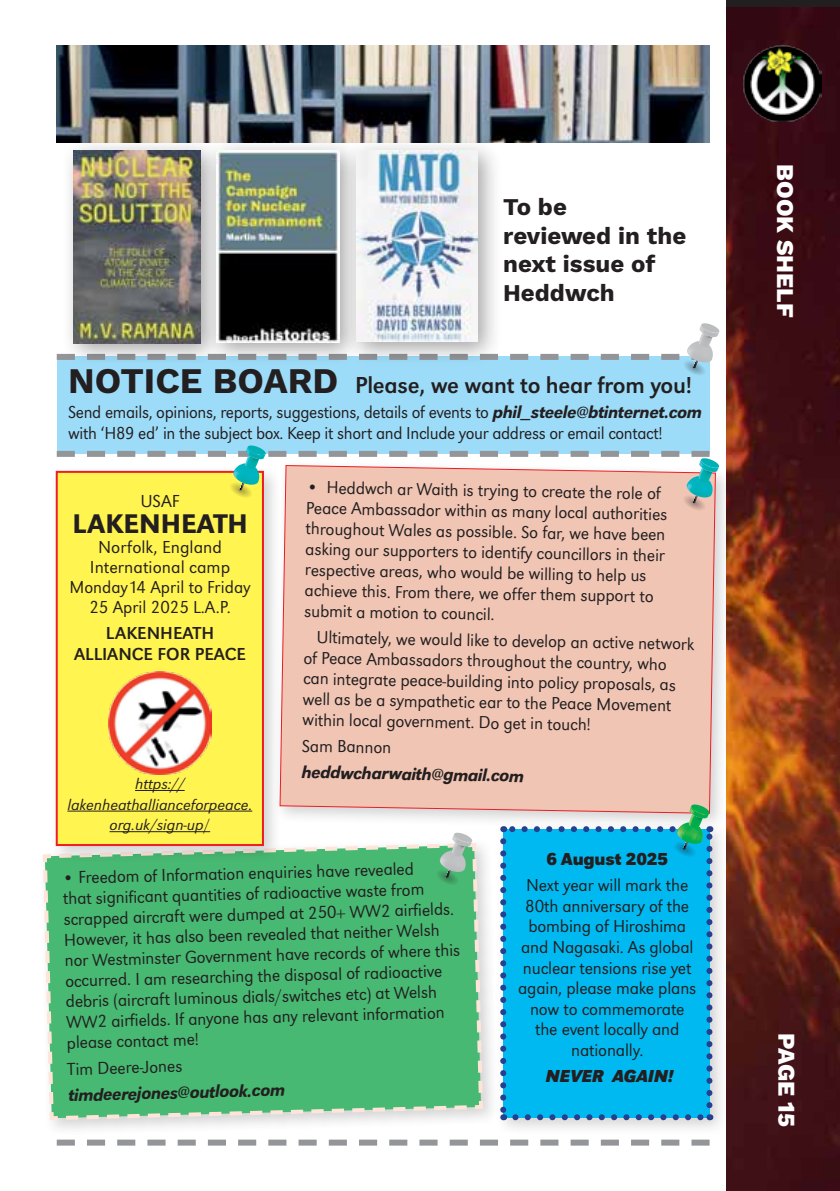
<style>
.page{position:relative;width:840px;height:1191px;background:#fff}
.page>*{position:absolute;margin:0;border:0;box-sizing:border-box;transform-origin:0 0}
.t1{font:500 28px "URW Grotesk T";color:#231f20}
.t2{font:24px "URW Grotesk T";letter-spacing:-.01em;color:#231f20}
.t3{font:700 24px/28.8px "Work Sans";color:#231f20}
.t4{font:800 24px "Work Sans";color:#fff}
.t5{font:18px/20.6px "URW Grotesk T Ligh";letter-spacing:-.01em;color:#231f20}
.t6{font:18px/20.6px "URW Grotesk T Ligh";letter-spacing:-.01em;color:#231f20;scale:.96 1}
.t7{font:italic 500 18px "URW Grotesk T";color:#231f20;scale:.96 1}
.t8{font:18px/20.6px "URW Grotesk T";color:#231f20;text-align:center}
.t9{font:700 18px "URW Grotesk T";letter-spacing:-.01em;color:#231f20}
.t10{font:italic 700 18px "URW Grotesk T";letter-spacing:-.01em;color:#231f20}
.t11{font:16px/20.6px "URW Grotesk T Ligh Ital";color:#231f20;text-align:center}
.s1{font-family:"Work Sans";font-weight:700;font-size:36px}
.s2{font-family:"URW Grotesk T";font-weight:500;font-style:italic}
.s3{font-family:"URW Grotesk T Ligh"}
</style>
<div class="page">
<img style="left:726px;top:7px;width:113px;height:1184px">
<img style="left:743px;top:45px;width:77px;height:76px">
<div style="left:57px;top:356px;width:652px;height:97px;background:#9ddcf9"></div>
<svg style="left:57px;top:1139px;width:652px;height:6px"></svg>
<div style="left:273px;top:459px;width:460px;height:372px;background:#231f20;opacity:.2"></div>
<div style="left:281px;top:514px;width:435px;height:300px;background:#f0c5b4"></div>
<div style="left:36px;top:836px;width:464px;height:301px;background:#231f20;opacity:.2"></div>
<div style="left:494px;top:820px;width:235px;height:317px;background:#231f20;opacity:.2"></div>
<div style="left:49px;top:464px;width:232px;height:399px;background:#231f20;opacity:.2"></div>
<div style="left:56px;top:471px;width:208px;height:375px;background:#fff450;border:2px solid #ed1d24"></div>
<img style="left:109px;top:671px;width:103px;height:103px">
<hr style="left:135px;top:790px;width:49px;height:1px;background:#231f20">
<hr style="left:67px;top:810px;width:185px;height:1px;background:#231f20">
<hr style="left:109px;top:831px;width:101px;height:1px;background:#231f20">
<img style="left:57px;top:45px;width:652px;height:98px">
<div style="left:60px;top:137px;width:165px;height:231px;background:#231f20;opacity:.4"></div>
<img style="left:74px;top:151px;width:126px;height:172px">
<div style="left:203px;top:137px;width:161px;height:230px;background:#231f20;opacity:.4"></div>
<img style="left:216px;top:150px;width:123px;height:173px">
<div style="left:343px;top:138px;width:159px;height:228px;background:#231f20;opacity:.4"></div>
<img style="left:356px;top:151px;width:121px;height:172px">
<svg style="left:57px;top:445px;width:661px;height:69px"></svg>
<svg style="left:41px;top:832px;width:443px;height:290px;background:#5ebf7e"></svg>
<svg style="left:500px;top:804px;width:212px;height:316px;background:#16b8ea"></svg>
<svg style="left:57px;top:323px;width:662px;height:57px"></svg>
<h2 class="t3" style="left:503px;top:191px;width:184px">To be<br>reviewed in the next issue of<br>Heddwch</h2>
<h2 class="t2" style="left:68px;top:371px;width:625px"><span class="s1">NOTICE BOARD</span> Please, we want to hear from you!</h2>
<p class="t6" style="left:68px;top:402px;width:661px">Send emails, opinions, reports, suggestions, details of events to <span class="s2">phil_steele@btinternet.com </span>with ‘H89 ed’ in the subject box. Keep it short and Include your address or email contact!</p>
<p class="t5" style="left:306px;top:477px;width:363px;rotate:1deg">• Heddwch ar Waith is trying to create the role of Peace Ambassador within as many local authorities throughout Wales as possible. So far, we have been asking our supporters to identify councillors in their respective areas, who would be willing to help us achieve this. From there, we offer them support to submit a motion to council.</p>
<p class="t5" style="left:304px;top:626px;width:392px;text-indent:13px;rotate:1deg">Ultimately, we would like to develop an active network of Peace Ambassadors throughout the country, who can integrate peace-building into policy proposals, as well as be a sympathetic ear to the Peace Movement within local government. Do get in touch!</p>
<p class="t5" style="left:302px;top:735px;width:91px;rotate:1deg">Sam Bannon</p>
<p class="t7" style="left:301px;top:761px;width:233px;rotate:1deg">heddwcharwaith@gmail.com</p>
<p class="t5" style="left:140px;top:491px;width:41px">USAF</p>
<h1 class="t1" style="left:72px;top:508px;width:176px">LAKENHEATH</h1>
<p class="t5" style="left:69px;top:537px;width:183px;line-height:20px;text-align:center">Norfolk, England<br>International camp<br>Monday14 April to Friday<br>25 April 2025 L.A.P.</p>
<p class="t8" style="left:74px;top:622px;width:173px">LAKENHEATH<br>ALLIANCE FOR PEACE</p>
<p class="t11" style="left:67px;top:773px;width:186px">https:// lakenheathallianceforpeace. org.uk/sign-up<span class="s3">/</span></p>
<p class="t5" style="left:61px;top:869px;width:397px;rotate:-2deg">• Freedom of Information enquiries have revealed<br>that signifi cant quantities of radioactive waste from scrapped aircraft were dumped at 250+ WW2 airfi elds.<br>However, it has also been revealed that neither Welsh nor Westminster Government have records of where this occurred. I am researching the disposal of radioactive debris (aircraft luminous dials/switches etc) at Welsh WW2 airfi elds. If anyone has any relevant information please contact me!</p>
<p class="t5" style="left:67px;top:1059px;width:116px;rotate:-2deg">Tim Deere-Jones</p>
<p class="t7" style="left:68px;top:1085px;width:227px;rotate:-2deg">timdeerejones@outlook.com</p>
<p class="t9" style="left:546px;top:848px;width:123px">6 August 2025</p>
<p class="t5" style="left:518px;top:875px;width:180px;text-align:center">Next year will mark the<br>80th anniversary of the bombing of Hiroshima and Nagasaki. As global nuclear tensions rise yet again, please make plans now to commemorate the event locally and nationally.</p>
<p class="t10" style="left:545px;top:1065px;width:129px">NEVER AGAIN!</p>
<h2 class="t4" style="left:803px;top:164px;width:154px;rotate:90deg">BOOK SHELF</h2>
<h2 class="t4" style="left:804px;top:1033px;width:95px;rotate:90deg">PAGE 15</h2>
</div>
